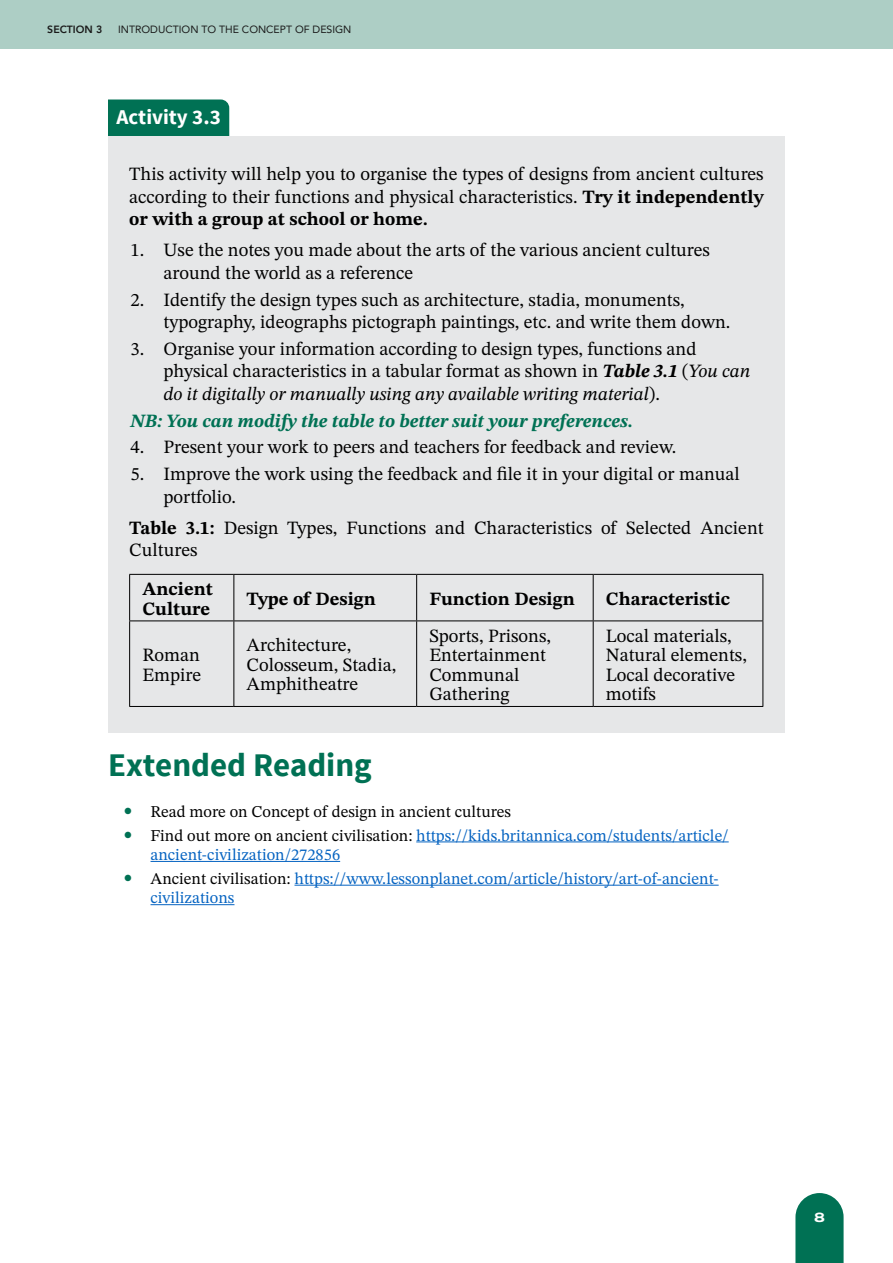
<style>
.page{position:relative;width:893px;height:1263px;background:#fff}
.page>*{position:absolute;margin:0;border:0;box-sizing:border-box;transform-origin:0 0}
.Heading_1_copy{font:700 33px "Source Sans Pro";color:#007154}
.Activity{font:700 21px "Source Sans Pro";color:#fff}
.Activity_questions_copy{font:18.75px/22.5px "STIX Two Text";color:#000}
.Activity_Body{font:18.75px/22.5px "STIX Two Text";color:#000;text-align:justify}
.Table_text_content{font:18.75px/19.5px "STIX Two Text";color:#000}
.Table_text_content-2{font:700 18.75px/19.5px "STIX Two Text";color:#000}
.Activity_questions_copy-2{font:italic 700 18.75px "STIX Two Text";color:#007154}
.t1{font:16.5px/19.5px "STIX Two Text";color:#0563c1}
.t2{font:16.5px "STIX Two Text";color:#000}
.t3{font:800 13.5px "Archivo Expanded";color:#fff}
.t4{font:10.5px "Avenir";color:#1a1a1a}
.t5{font:800 10.5px "Avenir";color:#1a1a1a}
.s1{font-weight:700}
.s2{font-weight:700;font-style:italic}
.s3{font-style:italic}
.s4{color:#000}
</style>
<div class="page">
<div style="left:0;top:0;width:893px;height:49px;background:#adcec5"></div>
<svg style="left:795px;top:1193px;width:49px;height:70px"></svg>
<div style="left:108px;top:99px;width:121px;height:38px;background:#007154"></div>
<div style="left:108px;top:137px;width:677px;height:114px;background:#e6e7e8"></div>
<div style="left:108px;top:213px;width:677px;height:91px;background:#e6e7e8"></div>
<div style="left:108px;top:262px;width:677px;height:92px;background:#e6e7e8"></div>
<div style="left:108px;top:311px;width:677px;height:114px;background:#e6e7e8"></div>
<div style="left:108px;top:410px;width:677px;height:69px;background:#e6e7e8"></div>
<div style="left:108px;top:436px;width:677px;height:92px;background:#e6e7e8"></div>
<div style="left:108px;top:490px;width:677px;height:92px;background:#e6e7e8"></div>
<div style="left:108px;top:543px;width:677px;height:190px;background:#e6e7e8"></div>
<hr style="left:416px;top:841px;width:313px;height:1px;background:#0563c1">
<hr style="left:151px;top:861px;width:189px;height:1px;background:#0563c1">
<hr style="left:294px;top:885px;width:425px;height:1px;background:#0563c1">
<hr style="left:151px;top:904px;width:83px;height:1px;background:#0563c1">
<hr style="left:129px;top:574px;width:105px;height:1px;background:#000">
<hr style="left:129px;top:575px;width:1px;height:45px;background:#000">
<hr style="left:234px;top:574px;width:183px;height:1px;background:#000">
<hr style="left:233px;top:575px;width:1px;height:45px;background:#000">
<hr style="left:417px;top:574px;width:176px;height:1px;background:#000">
<hr style="left:416px;top:575px;width:1px;height:45px;background:#000">
<hr style="left:593px;top:574px;width:170px;height:1px;background:#000">
<hr style="left:593px;top:575px;width:1px;height:45px;background:#000">
<hr style="left:762px;top:575px;width:1px;height:45px;background:#000">
<hr style="left:129px;top:620px;width:105px;height:1px;background:#000">
<hr style="left:129px;top:621px;width:1px;height:85px;background:#000">
<hr style="left:234px;top:620px;width:183px;height:1px;background:#000">
<hr style="left:233px;top:621px;width:1px;height:85px;background:#000">
<hr style="left:417px;top:620px;width:176px;height:1px;background:#000">
<hr style="left:416px;top:621px;width:1px;height:85px;background:#000">
<hr style="left:593px;top:620px;width:170px;height:1px;background:#000">
<hr style="left:593px;top:621px;width:1px;height:85px;background:#000">
<hr style="left:762px;top:621px;width:1px;height:85px;background:#000">
<hr style="left:129px;top:706px;width:105px;height:1px;background:#000">
<hr style="left:234px;top:706px;width:183px;height:1px;background:#000">
<hr style="left:417px;top:706px;width:176px;height:1px;background:#000">
<hr style="left:593px;top:706px;width:170px;height:1px;background:#000">
<p class="t5" style="left:47px;top:21px;width:57px">SECTION 3</p>
<p class="t4" style="left:118px;top:21px;width:235px">INTRODUCTION TO THE CONCEPT OF DESIGN</p>
<p class="Activity" style="left:117px;top:103px;width:106px">Activity 3.3</p>
<p class="Activity_Body" style="left:129px;top:163px;width:636px">This activity will help you to organise the types of designs from ancient cultures according to their functions and physical characteristics. <span class="s1">Try it independently or with a group at school or home.</span></p>
<p class="Activity_questions_copy" style="left:164px;top:239px;width:548px;text-indent:-33px">1. Use the notes you made about the arts of the various ancient cultures around the world as a reference</p>
<p class="Activity_questions_copy" style="left:164px;top:288px;width:568px;text-indent:-33px">2. Identify the design types such as architecture, stadia, monuments, typography, ideographs pictograph paintings, etc. and write them down.</p>
<p class="Activity_questions_copy" style="left:164px;top:337px;width:588px;text-indent:-33px">3. Organise your information according to design types, functions and physical characteristics in a tabular format as shown in <span class="s2">Table 3.1</span> (<span class="s3">You can do it digitally or manually using any available writing material</span>).</p>
<p class="Activity_questions_copy-2" style="left:130px;top:407px;width:504px">NB: You can modify the table to better suit your preferences.</p>
<p class="Activity_questions_copy" style="left:130px;top:436px;width:547px">4. Present your work to peers and teachers for feedback and review.</p>
<p class="Activity_questions_copy" style="left:164px;top:462px;width:578px;text-indent:-33px">5. Improve the work using the feedback and file it in your digital or manual portfolio.</p>
<p class="Activity_Body" style="left:129px;top:516px;width:636px"><span class="s1">Table 3.1:</span> Design Types, Functions and Characteristics of Selected Ancient<br>Cultures</p>
<p class="Table_text_content-2" style="left:142px;top:579px;width:72px">Ancient<br>Culture</p>
<p class="Table_text_content-2" style="left:247px;top:589px;width:131px">Type of Design</p>
<p class="Table_text_content-2" style="left:429px;top:589px;width:147px">Function Design</p>
<p class="Table_text_content-2" style="left:606px;top:589px;width:126px">Characteristic</p>
<p class="Table_text_content" style="left:142px;top:645px;width:60px">Roman<br>Empire</p>
<p class="Table_text_content" style="left:247px;top:635px;width:151px">Architecture,<br>Colosseum, Stadia,<br>Amphitheatre</p>
<p class="Table_text_content" style="left:429px;top:625px;width:123px">Sports, Prisons,<br>Entertainment<br>Communal<br>Gathering</p>
<p class="Table_text_content" style="left:606px;top:625px;width:142px">Local materials,<br>Natural elements,<br>Local decorative motifs</p>
<p class="Heading_1_copy" style="left:108px;top:744px;width:265px">Extended Reading</p>
<p class="t2" style="left:151px;top:800px;width:362px">Read more on Concept of design in ancient cultures</p>
<p class="t1" style="left:151px;top:825px;width:580px"><span class="s4">Find out more on ancient civilisation:</span> https://kids.britannica.com/students/article/ ancient-civilization/272856</p>
<p class="t1" style="left:151px;top:868px;width:570px"><span class="s4">Ancient civilisation:</span> https://www.lessonplanet.com/article/history/art-of-ancient&shy;civilizations</p>
<p class="t3" style="left:814px;top:1207px;width:12px">8</p>
</div>
